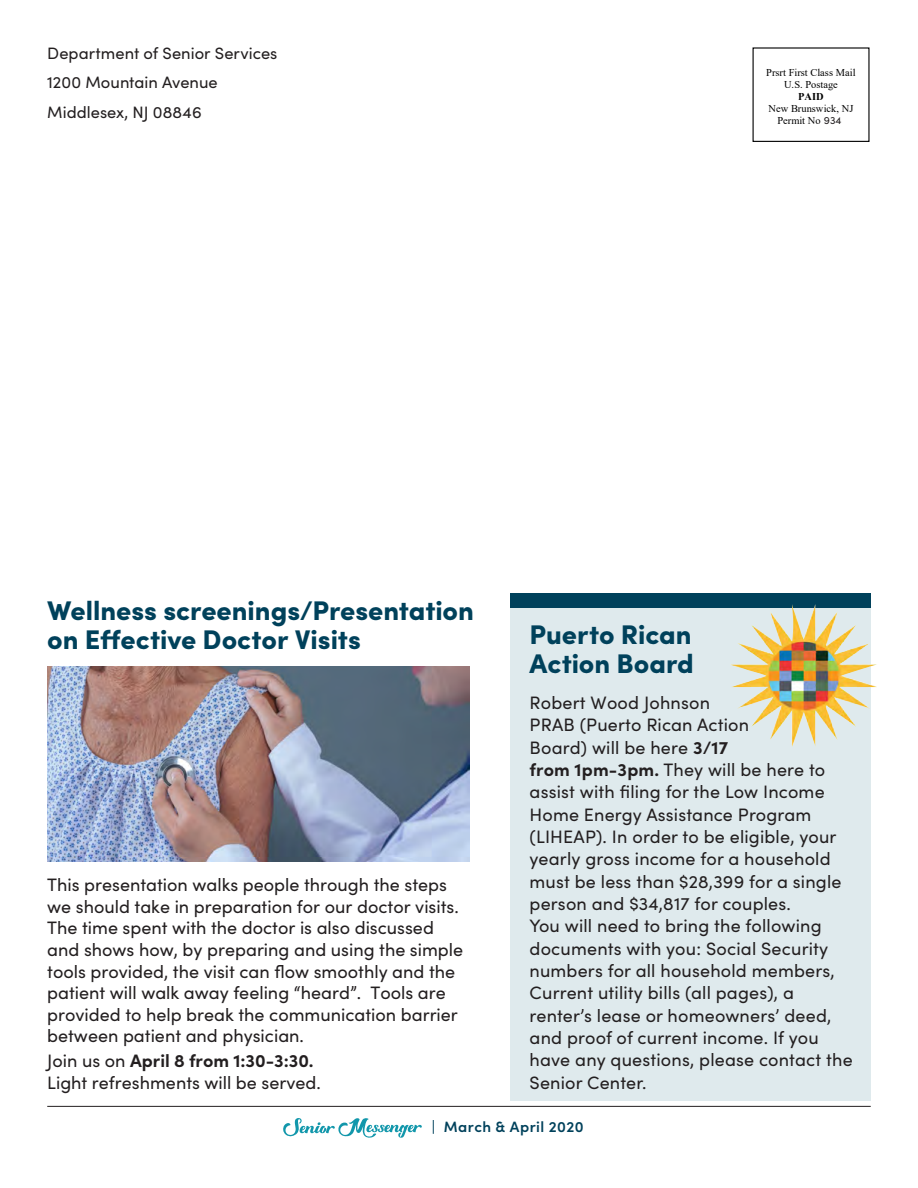
<style>
.page{position:relative;width:918px;height:1188px;background:#fff}
.page>*{position:absolute;margin:0;border:0;box-sizing:border-box;transform-origin:0 0}
.Headline1{font:900 27px/28.5px "Sofia Pro";color:#00415b}
.t1{font:18px/22.4px "Sofia Pro";color:#231f20}
.t2{font:16.5px "Sofia Pro";color:#231f20}
.t3{font:600 15px "Sofia Pro";letter-spacing:.03em;color:#00415b}
.t4{font:10.5px/12.1px "Times New Roman";color:#000;text-align:center}
.t5{font:10.5px "Sofia Pro";color:#231f20}
.s1{font-weight:700}
</style>
<div class="page">
<hr style="left:47px;top:1106px;width:824px;height:1px;background:#231f20">
<svg style="left:283px;top:1118px;width:139px;height:20px"></svg>
<div style="left:510px;top:601px;width:361px;height:499px;background:#dfeaed"></div>
<div style="left:510px;top:594px;width:361px;height:14px;background:#00415b"></div>
<img style="left:47px;top:667px;width:422px;height:194px">
<img style="left:730px;top:605px;width:85px;height:122px">
<p class="t2" style="left:47px;top:41px;width:232px">Department of Senior Services</p>
<p class="t2" style="left:47px;top:71px;width:172px">1200 Mountain Avenue</p>
<p class="t2" style="left:47px;top:100px;width:156px">Middlesex, NJ 08846</p>
<p class="t4" style="left:766px;top:66px;width:91px">Prsrt First Class Mail<br>U.S. Postage<br><span class="s1">PAID<br></span>New Brunswick, NJ<br>Permit No 5274</p>
<p class="t5" style="left:824px;top:113px;width:19px">934</p>
<p class="Headline1" style="left:47px;top:594px;width:428px">Wellness screenings/Presentation on Effective Doctor Visits</p>
<p class="t1" style="left:47px;top:873px;width:417px;line-height:21.6px">This presentation walks people through the steps we should take in preparation for our doctor visits.<br>The time spent with the doctor is also discussed and shows how, by preparing and using the simple tools provided, the visit can flow smoothly and the patient will walk away feeling “heard”. Tools are provided to help break the communication barrier between patient and physician.</p>
<p class="t1" style="left:47px;top:1049px;width:275px;line-height:21.6px">Join us on <span class="s1">April 8 from 1:30-3:30.<br></span>Light refreshments will be served.</p>
<p class="Headline1" style="left:530px;top:617px;width:166px;line-height:29.2px">Puerto Rican<br>Action Board</p>
<p class="t1" style="left:530px;top:690px;width:325px">Robert Wood Johnson<br>PRAB (Puerto Rican Action<br>Board) will be here <span class="s1">3/17<br>from 1pm-3pm.</span> They will be here to assist with filing for the Low Income<br>Home Energy Assistance Program (LIHEAP). In order to be eligible, your yearly gross income for a household must be less than $28,399 for a single person and $34,817 for couples.<br>You will need to bring the following documents with you: Social Security numbers for all household members,<br>Current utility bills (all pages), a renter’s lease or homeowners’ deed, and proof of current income. If you have any questions, please contact the<br>Senior Center.</p>
<p class="t3" style="left:432px;top:1116px;width:153px">| March &amp; April 2020</p>
</div>
